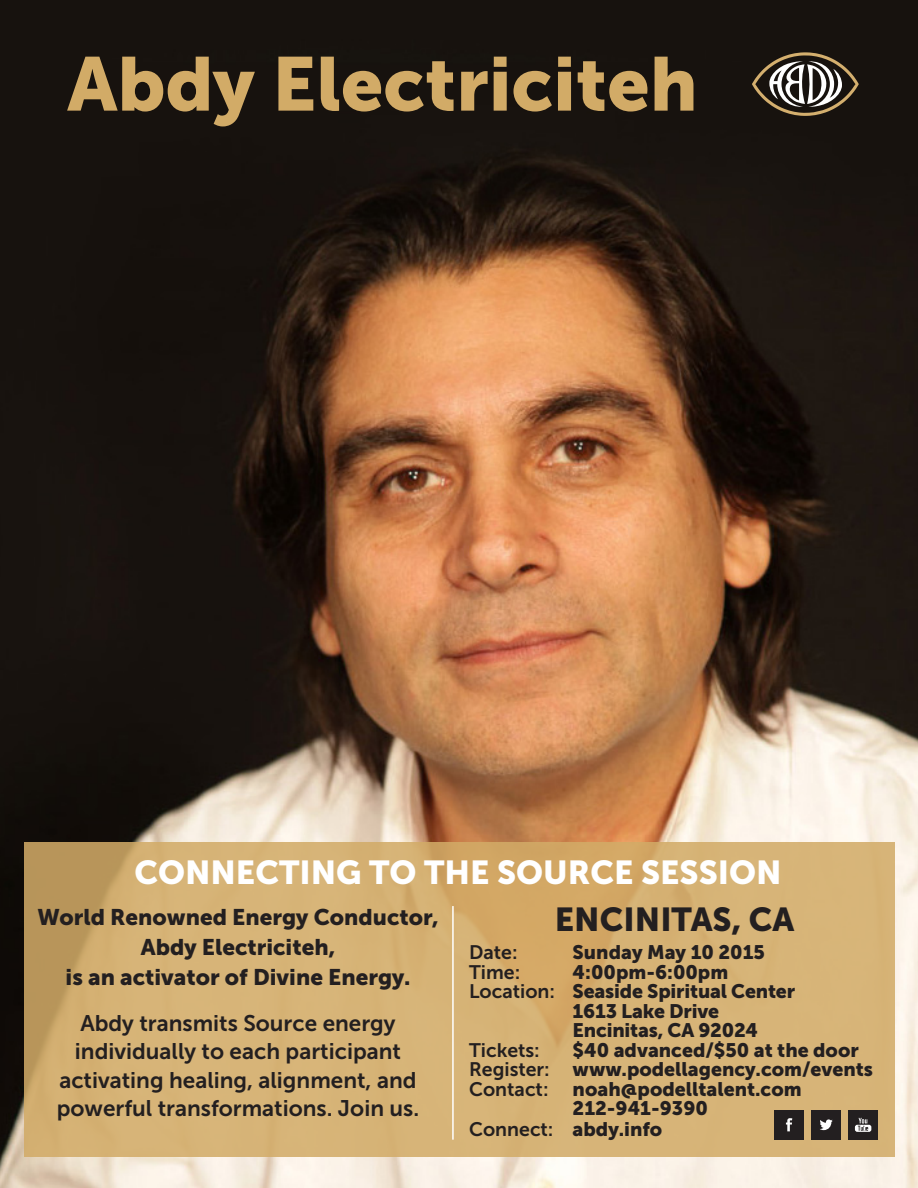
<style>
.page{position:relative;width:918px;height:1188px;background:#fff}
.page>*{position:absolute;margin:0;border:0;box-sizing:border-box;transform-origin:0 0}
.t1{font:75.45px "Museo Sans 900";color:#d2ab67}
.t2{font:33px "Museo Sans 900";color:#fff}
.t3{font:33px "Museo Sans 900";color:#231f20}
.t4{font:22.5px/28.5px "Museo Sans 700";color:#231f20;text-align:center}
.t5{font:22.5px/30px "Museo Sans 900";color:#231f20;text-align:center}
.t6{font:19.5px "Museo Sans 900";color:#231f20}
.t7{font:19.5px "Museo Sans 700";color:#231f20}
.s1{font-family:"Museo Sans 700"}
</style>
<div class="page">
<img style="left:0;top:0;width:918px;height:1188px">
<svg style="left:24px;top:842px;width:870px;height:315px;background:#d4b073"></svg>
<svg style="left:752px;top:52px;width:107px;height:64px;background:#585046"></svg>
<hr style="left:452px;top:906px;width:2px;height:234px;background:#fff">
<div style="left:774px;top:1110px;width:30px;height:30px;background:#231f20"></div>
<svg style="left:786px;top:1118px;width:6px;height:13px"></svg>
<div style="left:848px;top:1110px;width:30px;height:30px;background:#231f20"></div>
<svg style="left:855px;top:1118px;width:16px;height:14px"></svg>
<div style="left:811px;top:1110px;width:30px;height:30px;background:#231f20"></div>
<svg style="left:820px;top:1119px;width:13px;height:11px"></svg>
<p class="t1" style="left:67px;top:41px;width:632px">Abdy Electriciteh</p>
<p class="t2" style="left:134px;top:854px;width:649px">CONNECTING TO THE SOURCE SESSION</p>
<p class="t5" style="left:38px;top:902px;width:402px">World Renowned Energy Conductor,<br>Abdy Electriciteh,<br>is an activator of Divine Energy.</p>
<p class="t4" style="left:57px;top:1009px;width:364px">Abdy transmits Source energy individually to each participant activating healing, alignment, and powerful transformations. Join us.</p>
<p class="t3" style="left:555px;top:901px;width:241px">ENCINITAS, CA</p>
<p class="t7" style="left:469px;top:942px;width:50px">Date:</p>
<p class="t6" style="left:573px;top:942px;width:194px">Sunday May 10 2015</p>
<p class="t7" style="left:469px;top:961px;width:53px">Time:</p>
<p class="t6" style="left:573px;top:961px;width:157px">4:00pm-6:00pm</p>
<p class="t6" style="left:469px;top:981px;width:327px"><span class="s1">Location:</span> Seaside Spiritual Center</p>
<p class="t6" style="left:573px;top:1000px;width:148px">1613 Lake Drive</p>
<p class="t6" style="left:573px;top:1020px;width:187px">Encinitas, CA 92024</p>
<p class="t7" style="left:469px;top:1039px;width:72px">Tickets:</p>
<p class="t6" style="left:573px;top:1039px;width:288px">$40 advanced/$50 at the door</p>
<p class="t6" style="left:469px;top:1059px;width:405px"><span class="s1">Register:</span> www.podellagency.com/events</p>
<p class="t6" style="left:469px;top:1078px;width:334px"><span class="s1">Contact:</span> noah@podelltalent.com</p>
<p class="t6" style="left:573px;top:1098px;width:137px">212-941-9390</p>
<p class="t6" style="left:469px;top:1119px;width:195px"><span class="s1">Connect:</span> abdy.info</p>
</div>
